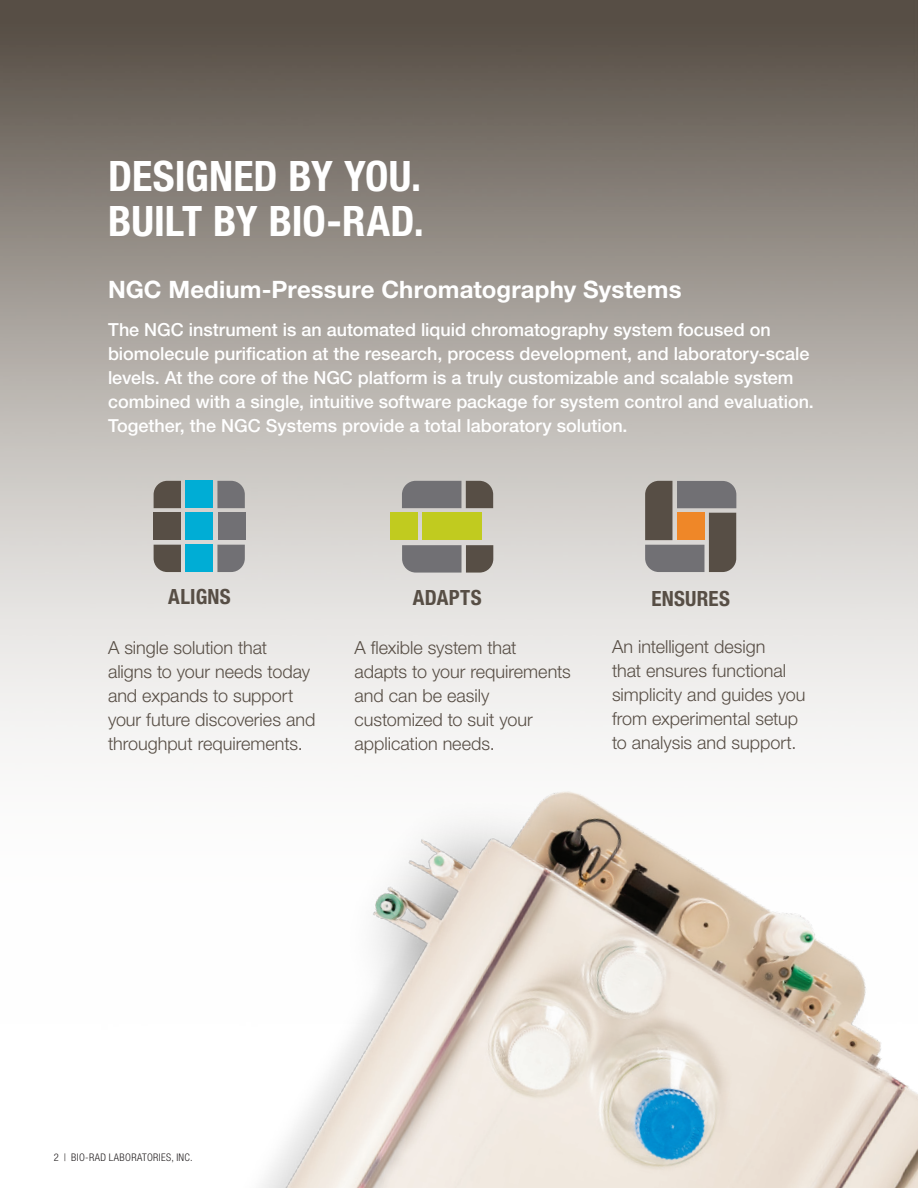
<style>
.page{position:relative;width:918px;height:1188px;background:#fff}
.page>*{position:absolute;margin:0;border:0;box-sizing:border-box;transform-origin:0 0}
.t1{font:700 condensed 42px/45px "Helvetica Neue LT Std";color:#fff}
.t2{font:700 24px "Helvetica Neue LT Std";letter-spacing:.005em;color:#fff}
.t3{font:700 condensed 21px "Helvetica Neue LT Std";letter-spacing:.01em;color:#574e45}
.t4{font:500 18px/24px "Helvetica Neue LT Std";color:#fff}
.t5{font:300 18px/24px "Helvetica Neue LT Std";color:#574e45}
.t6{font:300 condensed 10.5px "Helvetica Neue LT Std";letter-spacing:.035em;color:#231f20}
</style>
<div class="page">
<img style="left:0;top:0;width:918px;height:676px">
<svg style="left:645px;top:481px;width:91px;height:91px;background:#817368"></svg>
<div style="left:391px;top:513px;width:27px;height:27px;background:#c1cb1f"></div>
<div style="left:423px;top:513px;width:59px;height:27px;background:#c1cb1f"></div>
<svg style="left:402px;top:481px;width:91px;height:27px;background:#706d6d"></svg>
<svg style="left:402px;top:545px;width:91px;height:28px;background:#747171"></svg>
<div style="left:186px;top:481px;width:27px;height:27px;background:#00add5"></div>
<div style="left:186px;top:513px;width:27px;height:27px;background:#00add5"></div>
<div style="left:154px;top:513px;width:27px;height:27px;background:#574e45"></div>
<div style="left:218px;top:513px;width:27px;height:27px;background:#717074"></div>
<svg style="left:154px;top:481px;width:27px;height:27px"></svg>
<svg style="left:217px;top:481px;width:28px;height:27px"></svg>
<div style="left:186px;top:545px;width:27px;height:27px;background:#00add5"></div>
<svg style="left:217px;top:545px;width:28px;height:27px"></svg>
<svg style="left:154px;top:545px;width:27px;height:27px"></svg>
<img style="left:0;top:676px;width:918px;height:512px">
<h1 class="t1" style="left:108px;top:153px;width:317px">DESIGNED BY YOU.<br>BUILT BY BIO-RAD.</h1>
<h2 class="t2" style="left:108px;top:275px;width:575px">NGC Medium-Pressure Chromatography Systems</h2>
<p class="t4" style="left:108px;top:317px;width:707px">The NGC instrument is an automated liquid chromatography system focused on biomolecule purification at the research, process development, and laboratory-scale levels. At the core of the NGC platform is a truly customizable and scalable system combined with a single, intuitive software package for system control and evaluation.<br>Together, the NGC Systems provide a total laboratory solution.</p>
<p class="t3" style="left:168px;top:584px;width:64px">ALIGNS</p>
<p class="t3" style="left:413px;top:585px;width:70px">ADAPTS</p>
<p class="t3" style="left:652px;top:586px;width:80px">ENSURES</p>
<p class="t5" style="left:108px;top:635px;width:209px">A single solution that aligns to your needs today and expands to support your future discoveries and throughput requirements.</p>
<p class="t5" style="left:355px;top:635px;width:218px">A flexible system that adapts to your requirements and can be easily customized to suit your application needs.</p>
<p class="t5" style="left:612px;top:634px;width:195px">An intelligent design<br>that ensures functional simplicity and guides you from experimental setup to analysis and support.</p>
<p class="t6" style="left:54px;top:1151px;width:140px">2 | BIO-RAD LABORATORIES, INC.</p>
</div>
